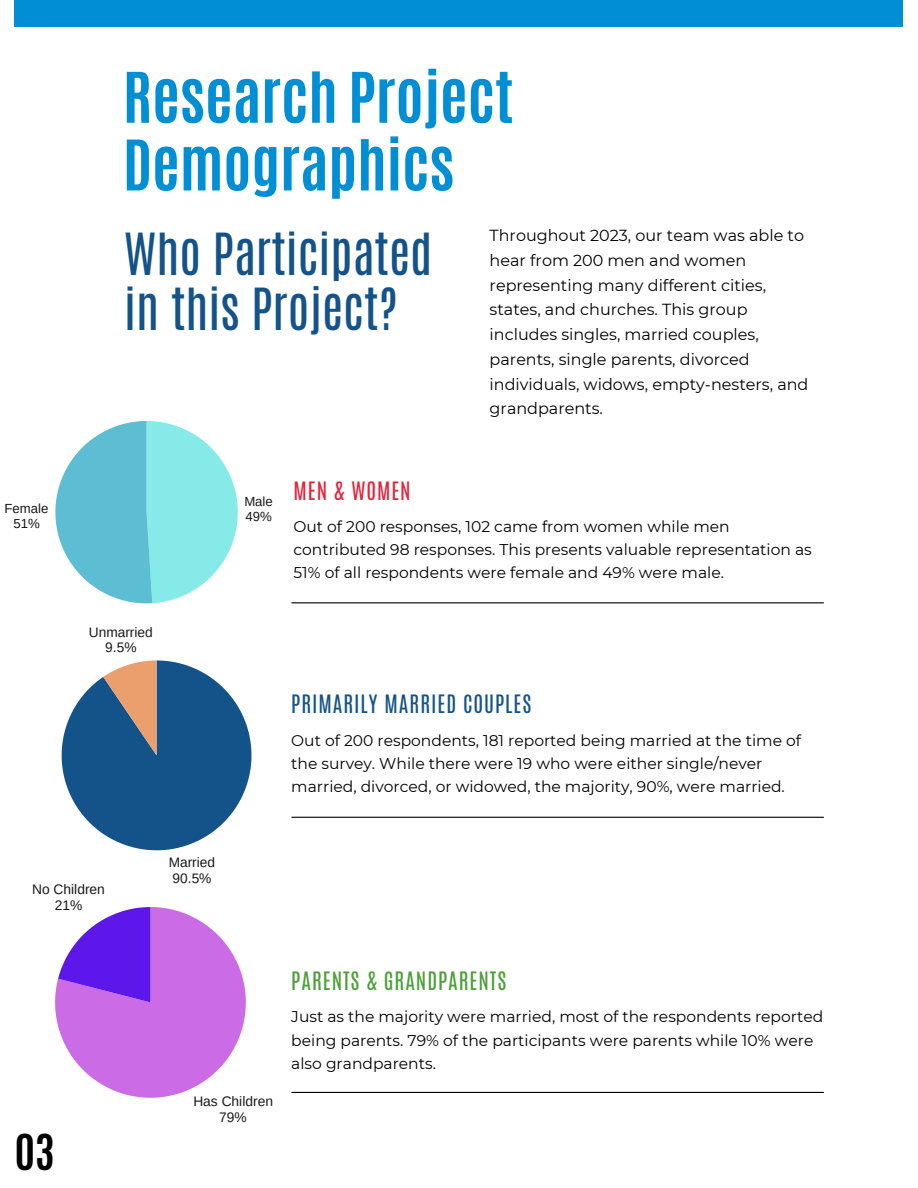
<style>
.page{position:relative;width:918px;height:1188px;background:#fff}
.page>*{position:absolute;margin:0;border:0;box-sizing:border-box;transform-origin:0 0}
.t1{font:700 59.25px/67.7px "Antonio";color:#008ed4}
.t2{font:48.45px/55.2px "Antonio";color:#13538a}
.t3{font:700 41.25px "Antonio";color:#000}
.t4{font:21.15px "Antonio";letter-spacing:.045em;color:#13538a}
.t5{font:21.15px "Antonio";letter-spacing:.045em;color:#4c9f38}
.t6{font:21.15px "Antonio";letter-spacing:.045em;color:#e5243b}
.t7{font:16.05px/24.8px "Montserrat";color:#000}
.t8{font:15.45px/23.2px "Montserrat";color:#000}
.t9{font:13.8px/15.8px "Arimo";color:#191919;text-align:center}
.t10{font:13.2px/15.1px "Arimo";color:#191919;text-align:center}
</style>
<div class="page">
<div style="left:15px;top:0;width:888px;height:27px;background:#008ed4"></div>
<hr style="left:292px;top:602px;width:531px;height:1px;background:#000">
<hr style="left:292px;top:817px;width:531px;height:1px;background:#000">
<hr style="left:292px;top:1092px;width:531px;height:1px;background:#000">
<svg style="left:55px;top:421px;width:183px;height:182px"></svg>
<svg style="left:62px;top:660px;width:189px;height:190px"></svg>
<svg style="left:55px;top:907px;width:191px;height:191px"></svg>
<h3 class="t1" style="left:123px;top:64px;width:392px">Research Project<br>Demographics</h3>
<p class="t7" style="left:490px;top:223px;width:320px">Throughout 2023, our team was able to hear from 200 men and women representing many different cities, states, and churches. This group includes singles, married couples, parents, single parents, divorced individuals, widows, empty-nesters, and grandparents.</p>
<h1 class="t2" style="left:124px;top:227px;width:310px">Who Participated in this Project?</h1>
<p class="t10" style="left:4px;top:501px;width:45px">Female<br>51%</p>
<p class="t10" style="left:244px;top:494px;width:30px;text-align:left">Male<br>49%</p>
<p class="t9" style="left:89px;top:624px;width:66px">Unmarried<br>9.5%</p>
<h2 class="t6" style="left:293px;top:476px;width:119px">MEN &amp; WOMEN</h2>
<p class="t8" style="left:293px;top:515px;width:520px">Out of 200 responses, 102 came from women while men contributed 98 responses. This presents valuable representation as<br>51% of all respondents were female and 49% were male.</p>
<p class="t4" style="left:291px;top:689px;width:242px">PRIMARILY MARRIED COUPLES</p>
<h3 class="t8" style="left:291px;top:729px;width:511px">Out of 200 respondents, 181 reported being married at the time of the survey. While there were 19 who were either single/never married, divorced, or widowed, the majority, 90%, were married.</h3>
<p class="t9" style="left:32px;top:881px;width:74px">No Children<br>21%</p>
<p class="t3" style="left:15px;top:1123px;width:41px">03</p>
<p class="t9" style="left:169px;top:855px;width:48px;text-align:left">Married<br>90.5%</p>
<p class="t9" style="left:193px;top:1093px;width:81px">Has Children<br>79%</p>
<p class="t5" style="left:291px;top:966px;width:217px">PARENTS &amp; GRANDPARENTS</p>
<h3 class="t8" style="left:291px;top:1005px;width:533px">Just as the majority were married, most of the respondents reported being parents. 79% of the participants were parents while 10% were also grandparents.</h3>
</div>
